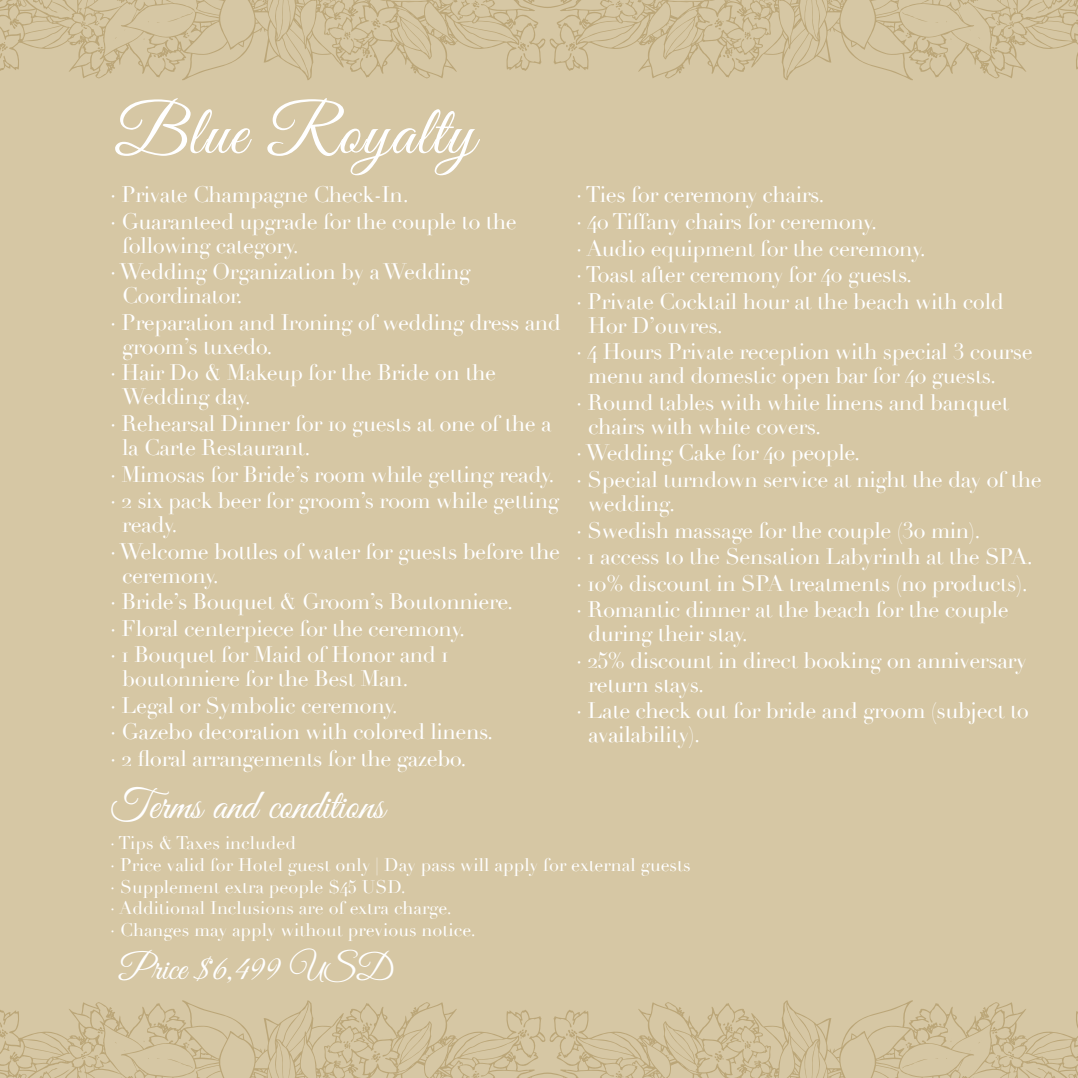
<style>
.page{position:relative;width:1078px;height:1078px;background:#fff}
.page>*{position:absolute;margin:0;border:0;box-sizing:border-box;transform-origin:0 0}
.t1{font:70px "Great Vibes";letter-spacing:.01em;color:#fff}
.t2{font:42px "Great Vibes";color:#fff}
.t3{font:36px "Great Vibes";color:#fff}
.t4{font:22px/26.6px "Didot";letter-spacing:-.02em;color:#fff}
.t5{font:18px/21.4px "Didot";color:#fff}
</style>
<div class="page">
<div style="left:0;top:0;width:1077px;height:1077px;background:#d6c7a4"></div>
<svg style="left:0;top:0;width:1077px;height:80px"></svg>
<svg style="left:991px;top:46px;width:6px;height:3px"></svg>
<svg style="left:978px;top:37px;width:4px;height:4px"></svg>
<svg style="left:1007px;top:21px;width:5px;height:8px"></svg>
<svg style="left:905px;top:32px;width:3px;height:4px"></svg>
<svg style="left:901px;top:12px;width:26px;height:10px"></svg>
<svg style="left:615px;top:0;width:8px;height:10px"></svg>
<svg style="left:714px;top:18px;width:9px;height:12px"></svg>
<svg style="left:744px;top:31px;width:7px;height:9px"></svg>
<svg style="left:0;top:1000px;width:1077px;height:77px"></svg>
<svg style="left:0;top:1021px;width:8px;height:17px"></svg>
<svg style="left:98px;top:1030px;width:5px;height:3px"></svg>
<svg style="left:113px;top:1039px;width:3px;height:4px"></svg>
<svg style="left:82px;top:1050px;width:5px;height:9px"></svg>
<svg style="left:186px;top:1043px;width:3px;height:4px"></svg>
<svg style="left:167px;top:1058px;width:26px;height:10px"></svg>
<svg style="left:471px;top:1070px;width:8px;height:7px"></svg>
<svg style="left:371px;top:1050px;width:9px;height:11px"></svg>
<svg style="left:343px;top:1040px;width:7px;height:9px"></svg>
<h1 class="t1" style="left:114px;top:93px;width:362px">Blue Royalty</h1>
<p class="t4" style="left:110px;top:182px;width:408px">· Private Champagne Check-In.<br>· Guaranteed upgrade for the couple to the</p>
<p class="t4" style="left:110px;top:232px;width:362px;text-indent:12px">following category.<br>· Wedding Organization by a Wedding</p>
<p class="t4" style="left:110px;top:283px;width:452px;text-indent:12px">Coordinator.<br>· Preparation and Ironing of wedding dress and</p>
<p class="t4" style="left:110px;top:333px;width:387px;text-indent:12px">groom’s tuxedo.<br>· Hair Do &amp; Makeup for the Bride on the</p>
<p class="t4" style="left:110px;top:384px;width:443px;text-indent:12px">Wedding day.<br>· Rehearsal Dinner for 10 guests at one of the a</p>
<p class="t4" style="left:110px;top:434px;width:450px;text-indent:12px">la Carte Restaurant.<br>· Mimosas for Bride’s room while getting ready. · 2 six pack beer for groom’s room while getting</p>
<p class="t4" style="left:110px;top:511px;width:451px;text-indent:12px">ready.<br>· Welcome bottles of water for guests before the</p>
<p class="t4" style="left:110px;top:562px;width:404px;text-indent:12px">ceremony.<br>· Bride’s Bouquet &amp; Groom’s Boutonniere. · Floral centerpiece for the ceremony.<br>· 1 Bouquet for Maid of Honor and 1</p>
<p class="t4" style="left:110px;top:665px;width:384px;text-indent:12px">boutonniere for the Best Man.<br>· Legal or Symbolic ceremony.<br>· Gazebo decoration with colored linens. · 2 floral arrangements for the gazebo.</p>
<h2 class="t2" style="left:110px;top:782px;width:276px">Terms and conditions</h2>
<p class="t4" style="left:576px;top:182px;width:429px">· Ties for ceremony chairs.<br>· 40 Tiffany chairs for ceremony.<br>· Audio equipment for the ceremony.<br>· Toast after ceremony for 40 guests.<br>· Private Cocktail hour at the beach with cold</p>
<p class="t4" style="left:576px;top:312px;width:458px;text-indent:12px">Hor D’ouvres.<br>· 4 Hours Private reception with special 3 course</p>
<p class="t4" style="left:576px;top:363px;width:434px;text-align:center">menu and domestic open bar for 40 guests.<br>· Round tables with white linens and banquet</p>
<p class="t4" style="left:576px;top:413px;width:467px;text-indent:12px">chairs with white covers.<br>· Wedding Cake for 40 people.<br>· Special turndown service at night the day of the</p>
<p class="t4" style="left:576px;top:490px;width:458px;text-indent:12px">wedding.<br>· Swedish massage for the couple (30 min).<br>· 1 access to the Sensation Labyrinth at the SPA. · 10% discount in SPA treatments (no products). · Romantic dinner at the beach for the couple</p>
<p class="t4" style="left:576px;top:620px;width:452px;text-indent:12px">during their stay.<br>· 25% discount in direct booking on anniversary</p>
<p class="t4" style="left:576px;top:671px;width:454px;text-indent:12px">return stays.<br>· Late check out for bride and groom (subject to</p>
<p class="t4" style="left:588px;top:721px;width:113px">availability).</p>
<p class="t5" style="left:110px;top:832px;width:582px">· Tips &amp; Taxes included<br>· Price valid for Hotel guest only | Day pass will apply for external guests · Supplement extra people $45 USD.<br>· Additional Inclusions are of extra charge.<br>· Changes may apply without previous notice.</p>
<h3 class="t3" style="left:119px;top:948px;width:275px">Price $6,499 USD</h3>
</div>
